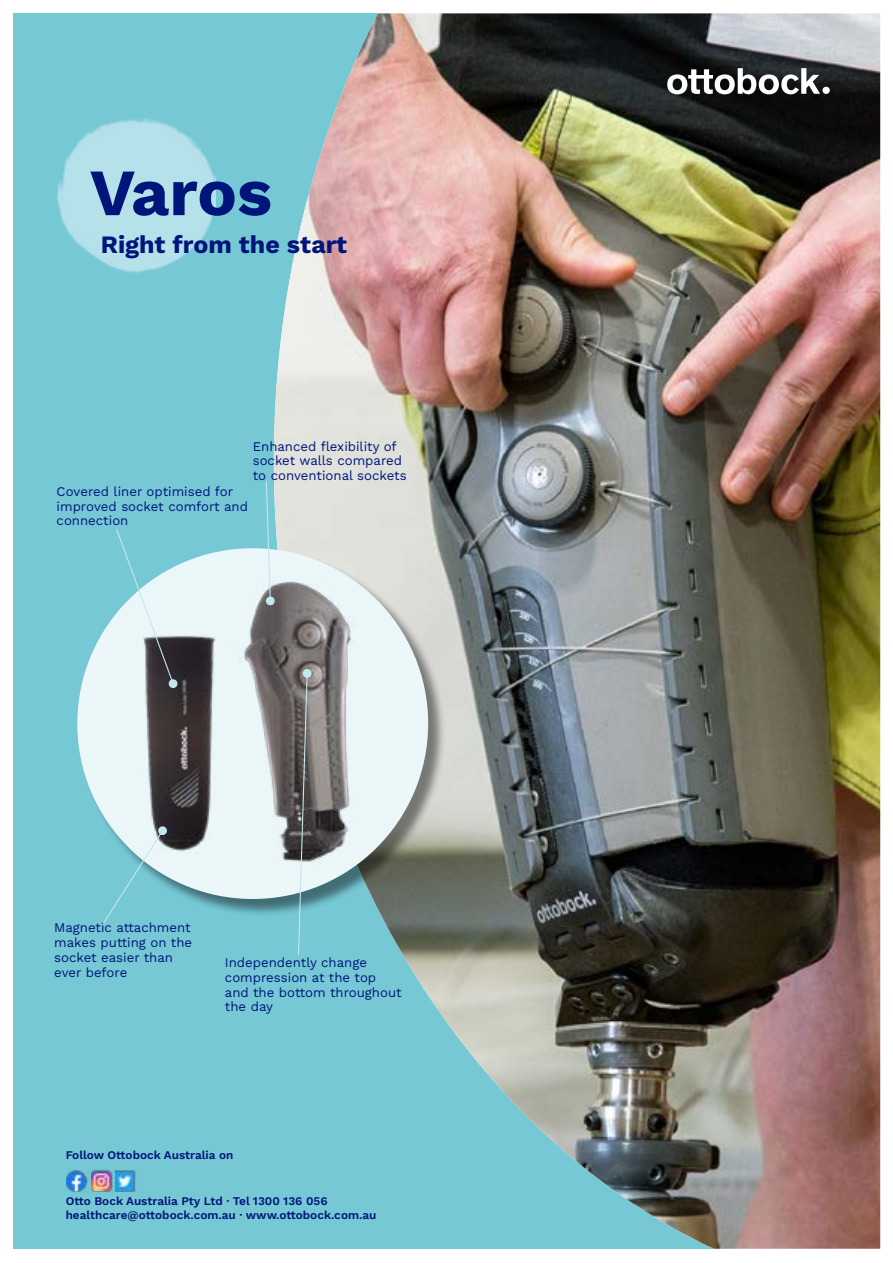
<style>
.page{position:relative;width:893px;height:1263px;background:#fff}
.page>*{position:absolute;margin:0;border:0;box-sizing:border-box;transform-origin:0 0}
.t1{font:700 66px "Work Sans";letter-spacing:-.005em;color:#00157a}
.t2{font:700 24.9px "Work Sans";color:#00157a}
.t3{font:13.2px/14.7px "Work Sans";color:#00157a}
.t4{font:600 11.7px/14.1px "Work Sans";color:#00157a}
</style>
<div class="page">
<div style="left:13px;top:13px;width:716px;height:1236px;background:#76c8d5"></div>
<img style="left:274px;top:13px;width:606px;height:1236px">
<img style="left:57px;top:118px;width:158px;height:156px">
<img style="left:67px;top:1170px;width:46px;height:22px">
<img style="left:116px;top:1170px;width:20px;height:22px">
<div style="left:822px;top:87px;width:8px;height:7px;background:#fff;border-radius:50%"></div>
<svg style="left:667px;top:68px;width:153px;height:26px"></svg>
<div style="left:80px;top:550px;width:366px;height:367px;background:#000;opacity:.45"></div>
<div style="left:77px;top:548px;width:351px;height:351px;background:#ebf7f9;border-radius:50%"></div>
<img style="left:106px;top:567px;width:290px;height:308px">
<svg style="left:115px;top:529px;width:63px;height:159px"></svg>
<svg style="left:297px;top:668px;width:15px;height:288px"></svg>
<svg style="left:265px;top:480px;width:10px;height:126px"></svg>
<svg style="left:102px;top:826px;width:66px;height:98px"></svg>
<h1 class="t1" style="left:90px;top:143px;width:184px">Varos</h1>
<h2 class="t2" style="left:101px;top:225px;width:248px">Right from the start</h2>
<p class="t3" style="left:253px;top:438px;width:155px">Enhanced flexibility of socket walls compared to conventional sockets</p>
<p class="t3" style="left:57px;top:483px;width:193px">Covered liner optimised for improved socket comfort and connection</p>
<p class="t3" style="left:54px;top:920px;width:139px">Magnetic attachment makes putting on the socket easier than ever before</p>
<p class="t3" style="left:225px;top:955px;width:178px">Independently change compression at the top and the bottom throughout the day</p>
<p class="t4" style="left:66px;top:1149px;width:169px">Follow Ottobock Australia on</p>
<p class="t4" style="left:66px;top:1194px;width:312px">Otto Bock Australia Pty Ltd · Tel 1300 136 056 healthcare@ottobock.com.au · www.ottobock.com.au</p>
</div>
